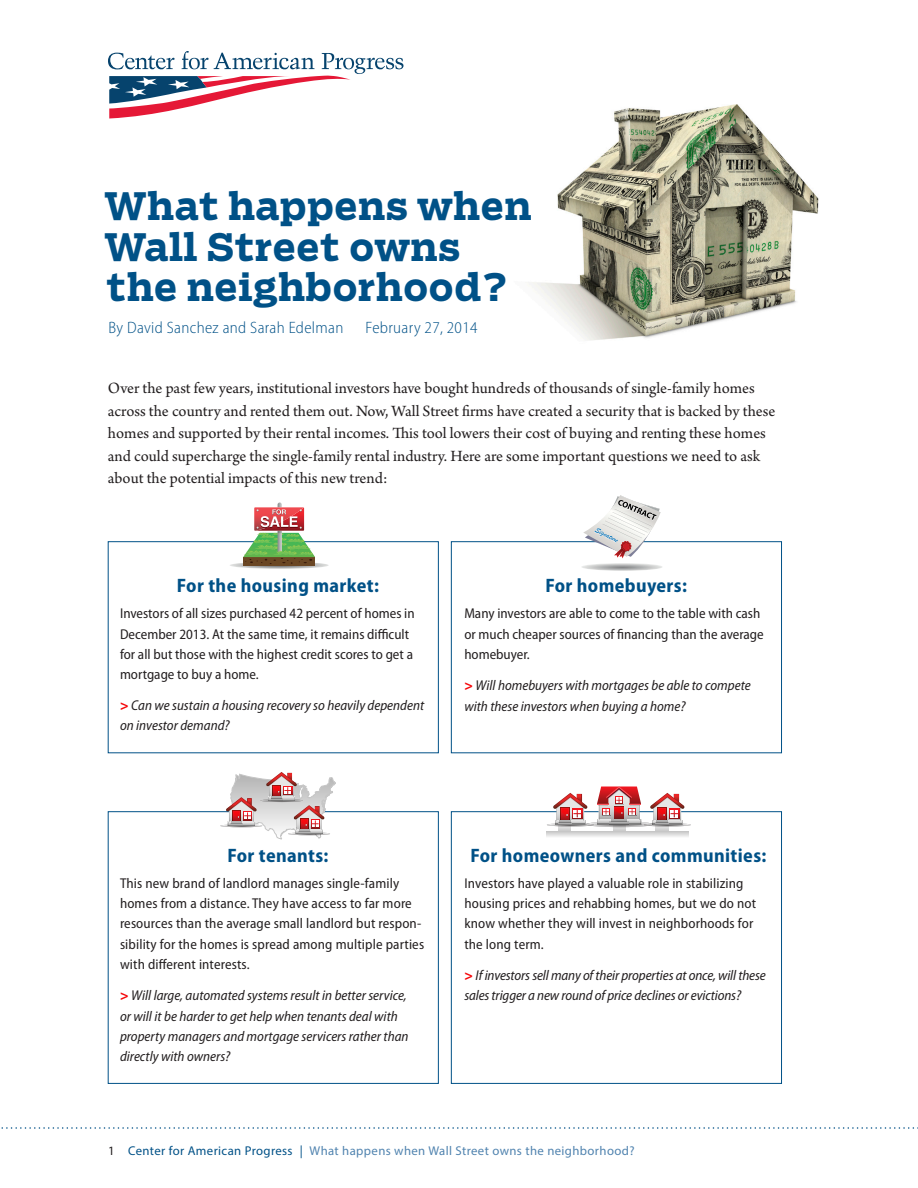
<style>
.page{position:relative;width:918px;height:1188px;background:#fff}
.page>*{position:absolute;margin:0;border:0;box-sizing:border-box;transform-origin:0 0}
.t1{font:700 37.5px/40.5px "Boomer Serif";letter-spacing:.02em;color:#005187}
.t2{font:700 semi-condensed 19.5px "Myriad Pro";letter-spacing:.02em;color:#005187}
.t3{font:16.5px/22.5px "Arno Pro";color:#231f20}
.t4{font:300 semi-condensed 16.5px "Myriad Pro";letter-spacing:.02em;color:#005187}
.t5{font:semi-condensed 14.25px/20.2px "Myriad Pro";letter-spacing:.005em;color:#231f20}
.t6{font:italic semi-condensed 14.25px/20.2px "Myriad Pro";color:#231f20}
.t7{font:12.75px "Myriad Pro";letter-spacing:.03em;color:#5083af}
.s1{font-weight:900;font-style:normal;font-stretch:condensed;color:#f50508}
.s2{color:#231f20}
.s3{color:#005187}
</style>
<div class="page">
<svg style="left:1px;top:1127px;width:917px;height:2px"></svg>
<svg style="left:108px;top:51px;width:295px;height:68px"></svg>
<div style="left:108px;top:812px;width:331px;height:272px;border:1px solid #005187"></div>
<div style="left:451px;top:542px;width:331px;height:211px;border:1px solid #005187"></div>
<div style="left:451px;top:812px;width:331px;height:272px;border:1px solid #005187"></div>
<img style="left:531px;top:104px;width:288px;height:237px">
<img style="left:230px;top:563px;width:99px;height:6px">
<div style="left:243px;top:557px;width:72px;height:8px;background:#6b4724"></div>
<svg style="left:243px;top:503px;width:72px;height:61px"></svg>
<svg style="left:583px;top:495px;width:78px;height:63px"></svg>
<svg style="left:220px;top:772px;width:117px;height:68px"></svg>
<svg style="left:547px;top:786px;width:144px;height:45px"></svg>
<svg style="left:546px;top:831px;width:143px;height:6px"></svg>
<h1 class="t1" style="left:104px;top:186px;width:429px">What happens when<br>Wall Street owns the neighborhood?</h1>
<p class="t4" style="left:109px;top:319px;width:236px">By David Sanchez and Sarah Edelman</p>
<p class="t4" style="left:366px;top:319px;width:113px">February 27, 2014</p>
<p class="t3" style="left:108px;top:378px;width:669px">Over the past few years, institutional investors have bought hundreds of thousands of single-family homes across the country and rented them out. Now, Wall Street firms have created a security that is backed by these homes and supported by their rental incomes. This tool lowers their cost of buying and renting these homes and could supercharge the single-family rental industry. Here are some important questions we need to ask about the potential impacts of this new trend:</p>
<h2 class="t2" style="left:177px;top:575px;width:204px">For the housing market:</h2>
<p class="t5" style="left:120px;top:604px;width:296px">Investors of all sizes purchased 42 percent of homes in December 2013. At the same time, it remains difficult for all but those with the highest credit scores to get a mortgage to buy a home.</p>
<p class="t6" style="left:120px;top:695px;width:306px"><span class="s1">&gt;</span> Can we sustain a housing recovery so heavily dependent on investor demand?</p>
<h2 class="t2" style="left:545px;top:575px;width:143px">For homebuyers:</h2>
<p class="t5" style="left:464px;top:604px;width:301px">Many investors are able to come to the table with cash or much cheaper sources of financing than the average homebuyer.</p>
<p class="t6" style="left:464px;top:676px;width:288px"><span class="s1">&gt;</span> Will homebuyers with mortgages be able to compete with these investors when buying a home?</p>
<h2 class="t2" style="left:227px;top:844px;width:103px">For tenants:</h2>
<p class="t5" style="left:120px;top:873px;width:306px">This new brand of landlord manages single-family homes from a distance. They have access to far more resources than the average small landlord but respon&shy;sibility for the homes is spread among multiple parties with different interests.</p>
<p class="t6" style="left:120px;top:986px;width:290px"><span class="s1">&gt;</span> Will large, automated systems result in better service, or will it be harder to get help when tenants deal with property managers and mortgage servicers rather than directly with owners?</p>
<h2 class="t2" style="left:470px;top:844px;width:298px">For homeowners and communities:</h2>
<p class="t5" style="left:464px;top:873px;width:293px">Investors have played a valuable role in stabilizing housing prices and rehabbing homes, but we do not know whether they will invest in neighborhoods for the long term.</p>
<p class="t6" style="left:464px;top:966px;width:303px"><span class="s1">&gt;</span> If investors sell many of their properties at once, will these sales trigger a new round of price declines or evictions?</p>
<p class="t7" style="left:108px;top:1143px;width:528px"><span class="s2">1</span> <span class="s3">Center for American Progress |</span> What happens when Wall Street owns the neighborhood?</p>
</div>
